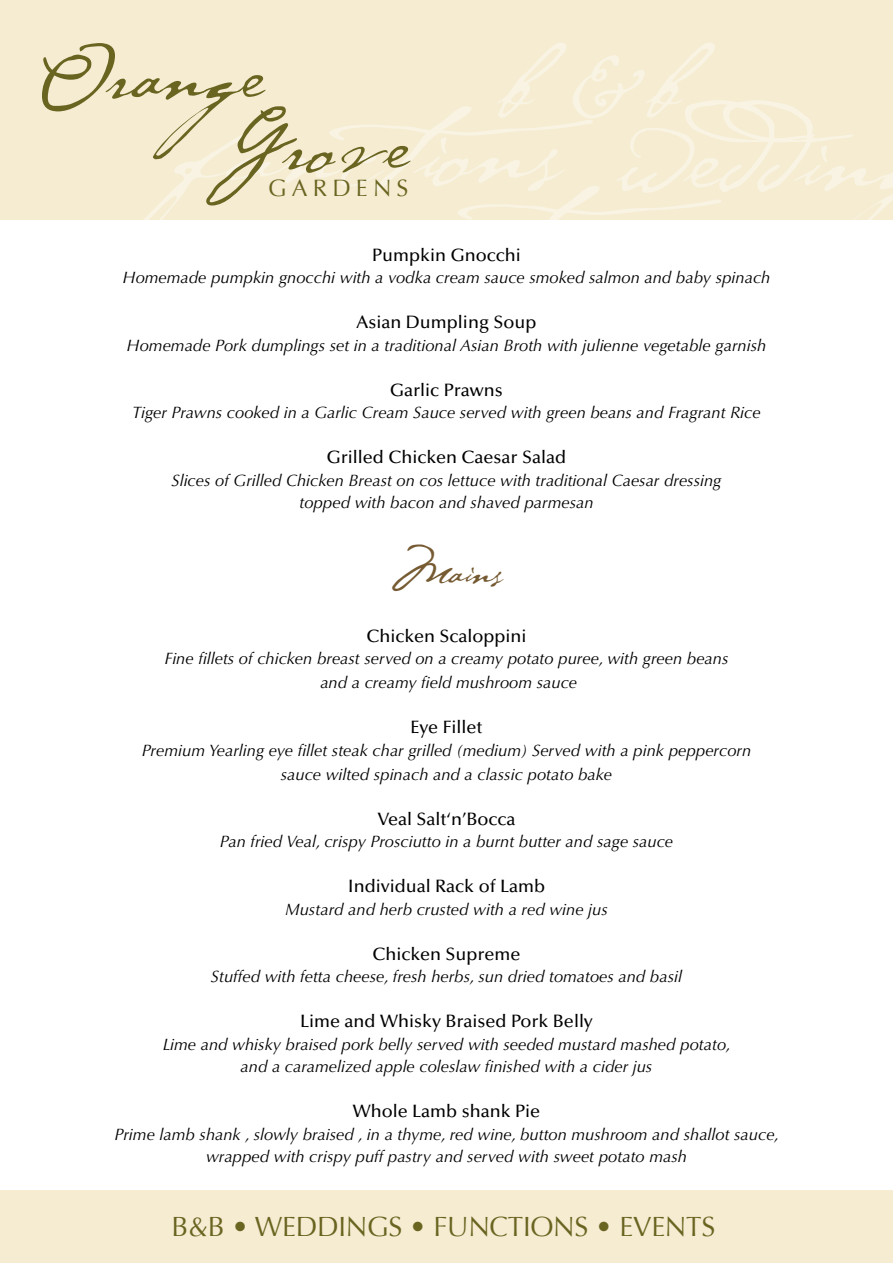
<style>
.page{position:relative;width:893px;height:1263px;background:#fff}
.page>*{position:absolute;margin:0;border:0;box-sizing:border-box;transform-origin:0 0}
.t1{font:92.7px/70.8px "Cezanne";color:#6a6421}
.t2{font:45px "Cezanne";color:#755a32}
.t3{font:27.75px "Optima";letter-spacing:-.01em;color:#6a6421}
.t4{font:23.7px "Optima";letter-spacing:.22em;color:#6a6421}
.t5{font:500 18px "Optima LT";color:#000}
.t6{font:italic 16.5px/22.5px "Optima LT";color:#000;text-align:center}
</style>
<div class="page">
<div style="left:0;top:0;width:893px;height:220px;background:#f5ecd1"></div>
<svg style="left:143px;top:106px;width:450px;height:114px"></svg>
<svg style="left:617px;top:100px;width:276px;height:120px"></svg>
<svg style="left:318px;top:186px;width:404px;height:34px"></svg>
<svg style="left:497px;top:43px;width:218px;height:76px"></svg>
<div style="left:0;top:1191px;width:893px;height:72px;background:#f5ecd1"></div>
<h1 class="t1" style="left:210px;top:29px;width:200px;text-indent:-174px">Orange<br>Grove</h1>
<h3 class="t4" style="left:268px;top:174px;width:142px">GARDENS</h3>
<p class="t5" style="left:372px;top:244px;width:150px">Pumpkin Gnocchi</p>
<p class="t6" style="left:123px;top:267px;width:649px">Homemade pumpkin gnocchi with a vodka cream sauce smoked salmon and baby spinach</p>
<p class="t5" style="left:356px;top:312px;width:182px">Asian Dumpling Soup</p>
<p class="t6" style="left:127px;top:334px;width:641px">Homemade Pork dumplings set in a traditional Asian Broth with julienne vegetable garnish</p>
<p class="t5" style="left:390px;top:379px;width:114px">Garlic Prawns</p>
<p class="t6" style="left:132px;top:402px;width:630px">Tiger Prawns cooked in a Garlic Cream Sauce served with green beans and Fragrant Rice</p>
<p class="t5" style="left:327px;top:447px;width:241px">Grilled Chicken Caesar Salad</p>
<p class="t6" style="left:171px;top:469px;width:552px">Slices of Grilled Chicken Breast on cos lettuce with traditional Caesar dressing topped with bacon and shaved parmesan</p>
<h2 class="t2" style="left:390px;top:540px;width:114px">Mains</h2>
<p class="t5" style="left:366px;top:625px;width:162px">Chicken Scaloppini</p>
<p class="t6" style="left:164px;top:647px;width:565px;line-height:24px">Fine fillets of chicken breast served on a creamy potato puree, with green beans and a creamy field mushroom sauce</p>
<p class="t5" style="left:411px;top:717px;width:73px">Eye Fillet</p>
<p class="t6" style="left:142px;top:738px;width:611px;line-height:24px">Premium Yearling eye fillet steak char grilled (medium) Served with a pink peppercorn sauce wilted spinach and a classic potato bake</p>
<p class="t5" style="left:377px;top:808px;width:140px">Veal Salt‘n’Bocca</p>
<p class="t6" style="left:220px;top:831px;width:455px">Pan fried Veal, crispy Prosciutto in a burnt butter and sage sauce</p>
<p class="t5" style="left:348px;top:876px;width:199px">Individual Rack of Lamb</p>
<p class="t6" style="left:285px;top:898px;width:324px">Mustard and herb crusted with a red wine jus</p>
<p class="t5" style="left:372px;top:943px;width:150px">Chicken Supreme</p>
<p class="t6" style="left:211px;top:966px;width:473px">Stuffed with fetta cheese, fresh herbs, sun dried tomatoes and basil</p>
<p class="t5" style="left:300px;top:1011px;width:294px">Lime and Whisky Braised Pork Belly</p>
<p class="t6" style="left:163px;top:1033px;width:569px">Lime and whisky braised pork belly served with seeded mustard mashed potato, and a caramelized apple coleslaw finished with a cider jus</p>
<p class="t5" style="left:353px;top:1101px;width:189px">Whole Lamb shank Pie</p>
<p class="t6" style="left:115px;top:1123px;width:666px">Prime lamb shank , slowly braised , in a thyme, red wine, button mushroom and shallot sauce, wrapped with crispy puff pastry and served with sweet potato mash</p>
<h3 class="t3" style="left:171px;top:1210px;width:545px">B&amp;B • WEDDINGS • FUNCTIONS • EVENTS</h3>
</div>
